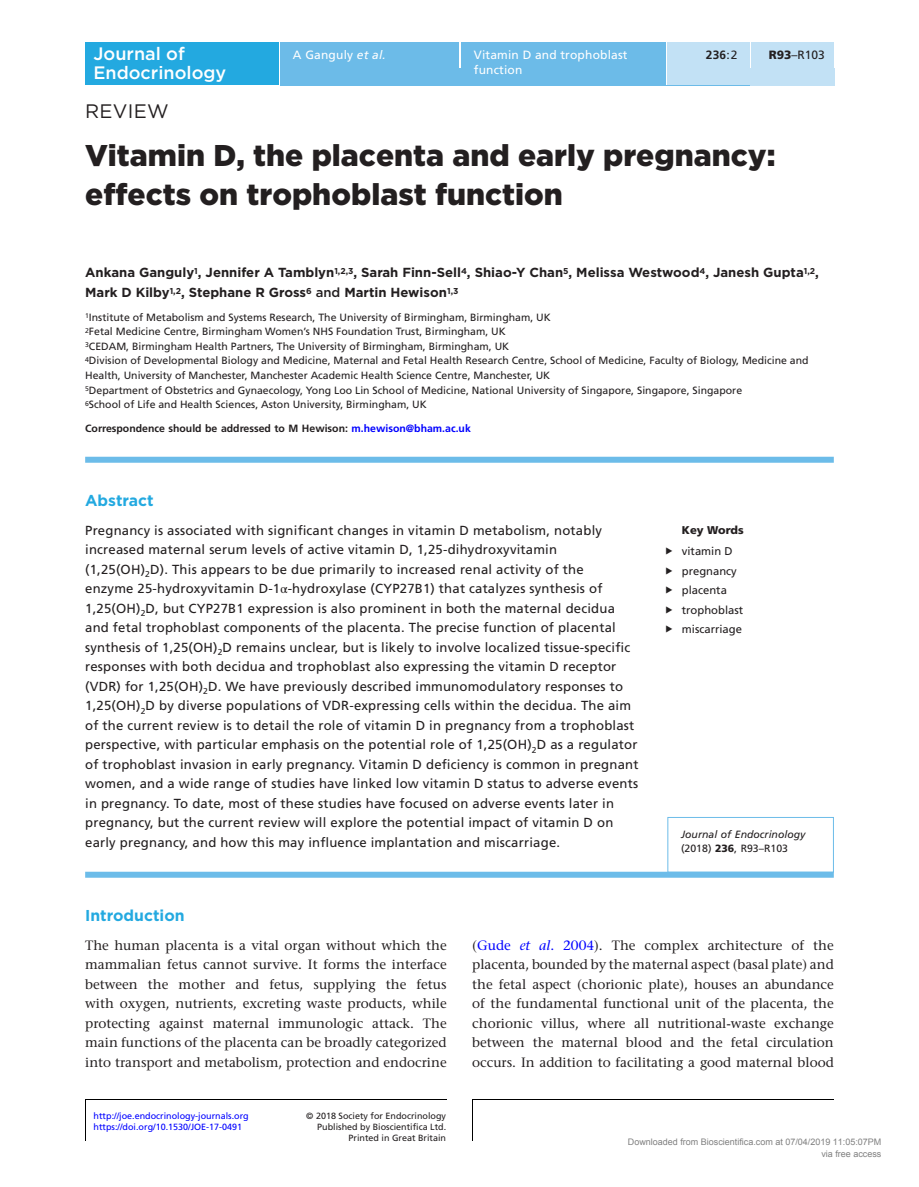
<style>
.page{position:relative;width:919px;height:1187px;background:#fff}
.page>*{position:absolute;margin:0;border:0;box-sizing:border-box;transform-origin:0 0}
.t1{font:900 30px/39px "Gotham";color:#231f20}
.t2{font:19.5px "Gotham";letter-spacing:.015em;color:#231f20}
.t3{font:500 18px/19.5px "Gotham";color:#fff}
.t4{font:700 15.75px "Gotham";color:#23a9e0}
.t5{font:500 13.5px/19.5px "Stone Serif Std";color:#231f20;text-align:justify}
.t6{font:13.2px/19.5px "Frutiger LT Std";letter-spacing:.015em;color:#231f20}
.t7{font:700 13.2px/19.5px "Gotham";color:#231f20}
.t8{font:12px "Frutiger LT Std";letter-spacing:.015em;color:#fff}
.t9{font:12px "Frutiger LT Std";color:#231f20}
.t10{font:700 12px "Frutiger LT Std";color:#231f20}
.t11{font:11.25px/19.5px "Frutiger LT Std";color:#231f20}
.t12{font:900 11.25px "Frutiger LT Std";color:#231f20}
.t13{font:10.5px/14.7px "Frutiger LT Std";color:#231f20}
.t14{font:700 10.5px "Frutiger LT Std";color:#231f20}
.t15{font:italic 10.5px "Frutiger LT Std";color:#231f20}
.t16{font:10.5px "Frutiger";color:#231f20}
.t17{font:9px "Frutiger LT Std";color:#231f20}
.t18{font:9px "Frutiger LT Std";color:#00f}
.t19{font:9px/12px "Arial";color:#808080;text-align:right}
.s1{font-style:italic}
.s2{font-weight:400}
.s3{font-weight:900}
.s4{font-weight:500}
.s5{color:#00f}
.s6{font-family:"STIX General"}
.s7{font-family:"Frutiger LT Std";font-weight:900}
.s8{font-family:"Frutiger LT Std"}
.s9{font-style:italic;color:#00f}
</style>
<div class="page">
<hr style="left:472px;top:1098px;width:1px;height:42px;background:#000">
<hr style="left:472px;top:1098px;width:361px;height:1px;background:#000">
<hr style="left:85px;top:1098px;width:1px;height:42px;background:#000">
<hr style="left:85px;top:1098px;width:362px;height:1px;background:#000">
<div style="left:85px;top:43px;width:194px;height:42px;background:#23a9e0"></div>
<div style="left:280px;top:51px;width:554px;height:34px;background:#6cbbe8"></div>
<div style="left:280px;top:43px;width:179px;height:8px;background:#6cbbe8"></div>
<hr style="left:459px;top:43px;width:2px;height:25px;background:#fff">
<div style="left:461px;top:43px;width:205px;height:42px;background:#6cbbe8"></div>
<hr style="left:666px;top:43px;width:1px;height:42px;background:#fff">
<div style="left:667px;top:43px;width:83px;height:42px;background:#c2e1f5"></div>
<div style="left:750px;top:68px;width:84px;height:17px;background:#c2e1f5"></div>
<svg style="left:750px;top:51px;width:1px;height:17px"></svg>
<div style="left:751px;top:43px;width:83px;height:25px;background:#c2e1f5"></div>
<div style="left:85px;top:456px;width:748px;height:6px;background:#6cbce9"></div>
<div style="left:85px;top:871px;width:748px;height:6px;background:#6cbce9"></div>
<div style="left:667px;top:817px;width:166px;height:55px;border:1px solid #6cbce9"></div>
<h3 class="t3" style="left:93px;top:43px;width:134px">Journal of<br>Endocrinology</h3>
<p class="t8" style="left:293px;top:48px;width:94px">A Ganguly <span class="s1">et al.</span></p>
<p class="t8" style="left:474px;top:48px;width:155px">Vitamin D and trophoblast</p>
<p class="t10" style="left:705px;top:48px;width:33px">236<span class="s2">:2</span></p>
<p class="t9" style="left:768px;top:48px;width:58px"><span class="s3">R93</span>–R103</p>
<p class="t8" style="left:474px;top:63px;width:50px">function</p>
<h2 class="t2" style="left:85px;top:100px;width:85px">REVIEW</h2>
<h1 class="t1" style="left:85px;top:135px;width:691px">Vitamin D, the placenta and early pregnancy: effects on trophoblast function</h1>
<p class="t7" style="left:85px;top:263px;width:735px">Ankana Ganguly<sup>1</sup>, Jennifer A Tamblyn<sup>1,2,3</sup>, Sarah Finn-Sell<sup>4</sup>, Shiao-Y Chan<sup>5</sup>, Melissa Westwood<sup>4</sup>, Janesh Gupta<sup>1,2</sup>,<br>Mark D Kilby<sup>1,2</sup>, Stephane R Gross<sup>6</sup> <span class="s4">and</span> Martin Hewison<sup>1,3</sup></p>
<p class="t13" style="left:85px;top:309px;width:724px"><sup>1</sup>Institute of Metabolism and Systems Research, The University of Birmingham, Birmingham, UK<br><sup>2</sup>Fetal Medicine Centre, Birmingham Women’s NHS Foundation Trust, Birmingham, UK<br><sup>3</sup>CEDAM, Birmingham Health Partners, The University of Birmingham, Birmingham, UK<br><sup>4</sup>Division of Developmental Biology and Medicine, Maternal and Fetal Health Research Centre, School of Medicine, Faculty of Biology, Medicine and Health, University of Manchester, Manchester Academic Health Science Centre, Manchester, UK<br><sup>5</sup>Department of Obstetrics and Gynaecology, Yong Loo Lin School of Medicine, National University of Singapore, Singapore, Singapore<br><sup>6</sup>School of Life and Health Sciences, Aston University, Birmingham, UK</p>
<p class="t14" style="left:85px;top:422px;width:387px">Correspondence should be addressed to M Hewison: <span class="s5">m.hewison@bham.ac.uk</span></p>
<p class="t4" style="left:85px;top:489px;width:70px">Abstract</p>
<p class="t6" style="left:85px;top:520px;width:555px">Pregnancy is associated with significant changes in vitamin D metabolism, notably increased maternal serum levels of active vitamin D, 1,25-dihydroxyvitamin (1,25(OH)<sub>2</sub>D). This appears to be due primarily to increased renal activity of the<br>enzyme 25-hydroxyvitamin D-1<span class="s6">α</span>-hydroxylase (CYP27B1) that catalyzes synthesis of 1,25(OH)<sub>2</sub>D, but CYP27B1 expression is also prominent in both the maternal decidua and fetal trophoblast components of the placenta. The precise function of placental synthesis of 1,25(OH)<sub>2</sub>D remains unclear, but is likely to involve localized tissue-specific responses with both decidua and trophoblast also expressing the vitamin D receptor (VDR) for 1,25(OH)<sub>2</sub>D. We have previously described immunomodulatory responses to 1,25(OH)<sub>2</sub>D by diverse populations of VDR-expressing cells within the decidua. The aim of the current review is to detail the role of vitamin D in pregnancy from a trophoblast perspective, with particular emphasis on the potential role of 1,25(OH)<sub>2</sub>D as a regulator of trophoblast invasion in early pregnancy. Vitamin D deficiency is common in pregnant women, and a wide range of studies have linked low vitamin D status to adverse events in pregnancy. To date, most of these studies have focused on adverse events later in pregnancy, but the current review will explore the potential impact of vitamin D on early pregnancy, and how this may influence implantation and miscarriage.</p>
<p class="t12" style="left:681px;top:523px;width:63px">Key Words</p>
<p class="t11" style="left:681px;top:541px;width:63px">vitamin D pregnancy placenta trophoblast miscarriage</p>
<p class="t15" style="left:681px;top:827px;width:126px">Journal of Endocrinology</p>
<p class="t16" style="left:681px;top:842px;width:108px">(2018) <span class="s7">236</span>, R<span class="s8">93–R103</span></p>
<p class="t4" style="left:85px;top:904px;width:101px">Introduction</p>
<p class="t5" style="left:85px;top:935px;width:363px">The human placenta is a vital organ without which the mammalian fetus cannot survive. It forms the interface between the mother and fetus, supplying the fetus with oxygen, nutrients, excreting waste products, while protecting against maternal immunologic attack. The main functions of the placenta can be broadly categorized into transport and metabolism, protection and endocrine</p>
<p class="t5" style="left:472px;top:935px;width:363px">(<span class="s5">Gude</span> <span class="s9">et al</span><span class="s5">. 2004</span>). The complex architecture of the placenta, bounded by the maternal aspect (basal plate) and the fetal aspect (chorionic plate), houses an abundance of the fundamental functional unit of the placenta, the chorionic villus, where all nutritional-waste exchange between the maternal blood and the fetal circulation occurs. In addition to facilitating a good maternal blood</p>
<p class="t18" style="left:94px;top:1110px;width:157px">http://joe.endocrinology-journals.org</p>
<p class="t17" style="left:306px;top:1110px;width:141px">© 2018 Society for Endocrinology</p>
<p class="t17" style="left:348px;top:1131px;width:99px">Printed in Great Britain</p>
<p class="t17" style="left:317px;top:1121px;width:131px">Published by Bioscientifica Ltd.</p>
<p class="t18" style="left:94px;top:1121px;width:150px">https://doi.org/10.1530/JOE-17-0491</p>
<p class="t19" style="left:627px;top:1136px;width:255px">Downloaded from Bioscientifica.com at 07/04/2019 11:05:07PM via free access</p>
</div>
